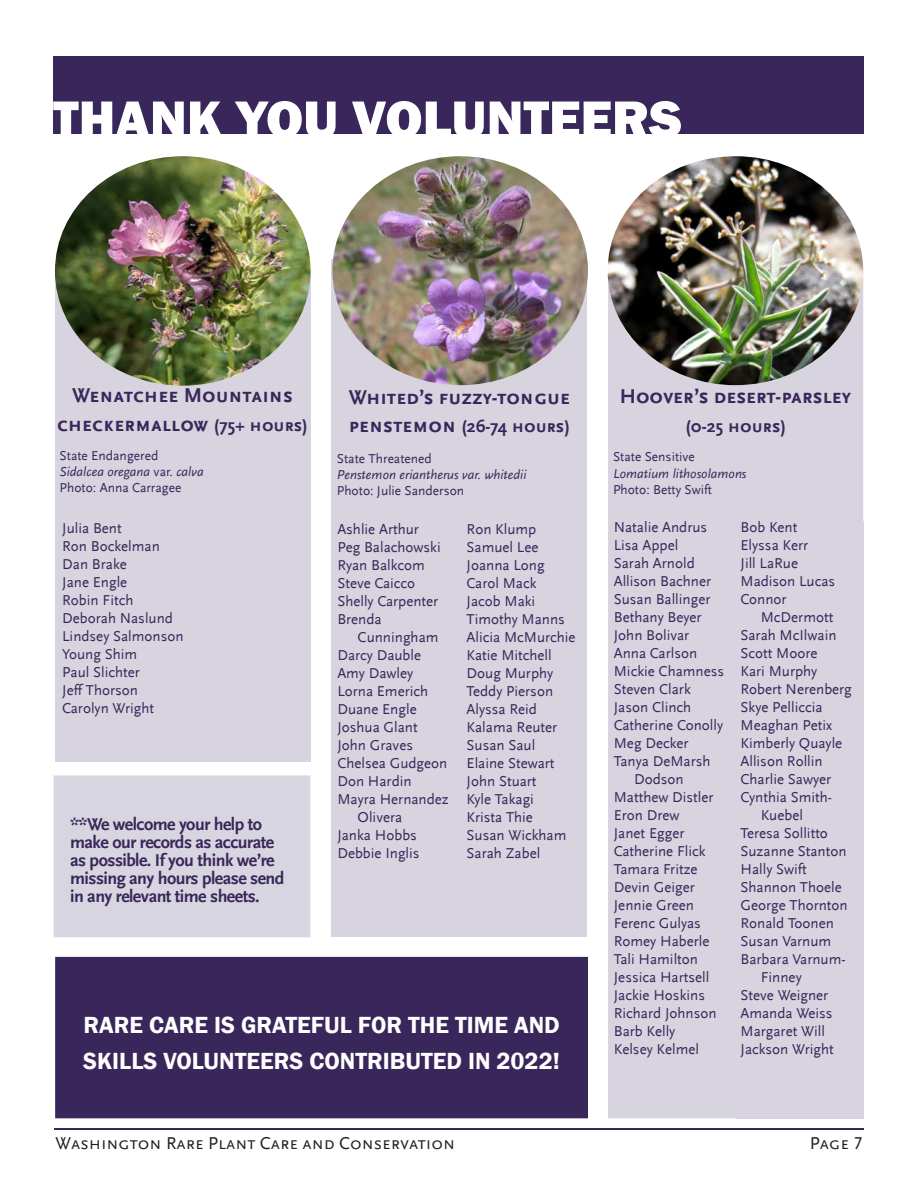
<style>
.page{position:relative;width:918px;height:1188px;background:#fff}
.page>*{position:absolute;margin:0;border:0;box-sizing:border-box;transform-origin:0 0}
.t1{font:800 54px "Franklin Gothic";color:#fff}
.article_header{font:600 24px/36px "Franklin Gothic";color:#fff}
.donation_amount{font:700 21px/28.5px "Scala Sans Sc Offc";color:#39275b;text-align:center}
.white_photo_credit{font:700 18px/18px "Scala Sans";letter-spacing:-.03em;color:#39275b}
.t2{font:18px "Scala Sans LF Caps";color:#231f20}
.donation_amount-2{font:700 18px "Scala Sans Sc Offc";color:#39275b}
.Donors_w_indent{font:15px/18px "Scala Sans LF";color:#39275b}
.black_photo_credit{font:13.5px "Scala Sans";color:#39275b}
.black_photo_credit-2{font:italic 13.5px "Scala Sans";color:#39275b}
.s1{font-size:18px}
.s2{font-size:21px}
.s3{font-style:normal}
</style>
<div class="page">
<hr style="left:54px;top:1128px;width:810px;height:1px;background:#39275b">
<div style="left:53px;top:56px;width:810px;height:78px;background:#39275b"></div>
<div style="left:63px;top:965px;width:517px;height:145px;background:#39275b"></div>
<div style="left:55px;top:957px;width:533px;height:161px;border:16px solid #39275b"></div>
<div style="left:608px;top:269px;width:255px;height:849px;background:#d7d4df"></div>
<div style="left:737px;top:521px;width:127px;height:597px;background:#d7d4df"></div>
<img style="left:608px;top:156px;width:255px;height:229px">
<div style="left:332px;top:259px;width:255px;height:678px;background:#d7d4df"></div>
<img style="left:332px;top:156px;width:256px;height:229px">
<div style="left:55px;top:269px;width:255px;height:493px;background:#d7d4df"></div>
<img style="left:55px;top:156px;width:256px;height:230px">
<div style="left:62px;top:784px;width:240px;height:145px;background:#d7d5df"></div>
<div style="left:54px;top:776px;width:256px;height:161px;border:16px solid #d7d5df"></div>
<p class="t1" style="left:53px;top:84px;width:630px">THANK YOU VOLUNTEERS</p>
<p class="donation_amount" style="left:57px;top:381px;width:252px">Wenatchee Mountains checkermallow <span class="s1">(75+ hours)</span></p>
<p class="donation_amount" style="left:349px;top:383px;width:223px">Whited’s fuzzy-tongue</p>
<p class="donation_amount-2" style="left:349px;top:416px;width:223px"><span class="s2">penstemon</span> (26-74 hours)</p>
<p class="donation_amount" style="left:620px;top:383px;width:233px">Hoover’s desert-parsley</p>
<p class="donation_amount-2" style="left:686px;top:416px;width:102px">(0-25 hours)</p>
<p class="black_photo_credit" style="left:60px;top:448px;width:100px">State Endangered</p>
<p class="black_photo_credit-2" style="left:60px;top:464px;width:146px">Sidalcea oregana <span class="s3">var.</span> calva</p>
<p class="black_photo_credit" style="left:60px;top:480px;width:123px">Photo: Anna Carragee</p>
<p class="Donors_w_indent" style="left:62px;top:519px;width:61px">Julia Bent</p>
<p class="Donors_w_indent" style="left:62px;top:537px;width:99px">Ron Bockelman</p>
<p class="Donors_w_indent" style="left:62px;top:555px;width:66px">Dan Brake</p>
<p class="Donors_w_indent" style="left:62px;top:573px;width:67px">Jane Engle</p>
<p class="Donors_w_indent" style="left:62px;top:591px;width:73px">Robin Fitch</p>
<p class="Donors_w_indent" style="left:62px;top:609px;width:112px">Deborah Naslund</p>
<p class="Donors_w_indent" style="left:62px;top:627px;width:123px">Lindsey Salmonson</p>
<p class="Donors_w_indent" style="left:62px;top:645px;width:77px">Young Shim</p>
<p class="Donors_w_indent" style="left:62px;top:663px;width:79px">Paul Slichter</p>
<p class="Donors_w_indent" style="left:62px;top:681px;width:77px">Jeff Thorson</p>
<p class="Donors_w_indent" style="left:62px;top:699px;width:93px">Carolyn Wright</p>
<p class="white_photo_credit" style="left:70px;top:816px;width:216px">**We welcome your help to make our records as accurate as possible. If you think we’re missing any hours please send in any relevant time sheets.</p>
<p class="black_photo_credit" style="left:337px;top:451px;width:96px">State Threatened</p>
<p class="black_photo_credit-2" style="left:337px;top:467px;width:191px">Penstemon eriantherus var. whitedii</p>
<p class="black_photo_credit" style="left:337px;top:483px;width:129px">Photo: Julie Sanderson</p>
<p class="Donors_w_indent" style="left:337px;top:520px;width:83px">Ashlie Arthur</p>
<p class="Donors_w_indent" style="left:337px;top:538px;width:105px">Peg Balachowski</p>
<p class="Donors_w_indent" style="left:337px;top:556px;width:89px">Ryan Balkcom</p>
<p class="Donors_w_indent" style="left:337px;top:574px;width:79px">Steve Caicco</p>
<p class="Donors_w_indent" style="left:337px;top:592px;width:102px">Shelly Carpenter</p>
<p class="Donors_w_indent" style="left:358px;top:610px;width:82px;text-indent:-20px">Brenda<br>Cunningham</p>
<p class="Donors_w_indent" style="left:337px;top:646px;width:85px">Darcy Dauble</p>
<p class="Donors_w_indent" style="left:337px;top:664px;width:77px">Amy Dawley</p>
<p class="Donors_w_indent" style="left:337px;top:682px;width:92px">Lorna Emerich</p>
<p class="Donors_w_indent" style="left:337px;top:700px;width:81px">Duane Engle</p>
<p class="Donors_w_indent" style="left:337px;top:718px;width:82px">Joshua Glant</p>
<p class="Donors_w_indent" style="left:337px;top:736px;width:77px">John Graves</p>
<p class="Donors_w_indent" style="left:337px;top:754px;width:111px">Chelsea Gudgeon</p>
<p class="Donors_w_indent" style="left:337px;top:772px;width:76px">Don Hardin</p>
<p class="Donors_w_indent" style="left:358px;top:790px;width:93px;text-indent:-20px">Mayra Hernandez<br>Olivera</p>
<p class="Donors_w_indent" style="left:337px;top:826px;width:81px">Janka Hobbs</p>
<p class="Donors_w_indent" style="left:337px;top:844px;width:84px">Debbie Inglis</p>
<p class="Donors_w_indent" style="left:467px;top:520px;width:111px">Ron Klump<br>Samuel Lee<br>Joanna Long<br>Carol Mack<br>Jacob Maki<br>Timothy Manns<br>Alicia McMurchie<br>Katie Mitchell<br>Doug Murphy<br>Teddy Pierson<br>Alyssa Reid<br>Kalama Reuter<br>Susan Saul<br>Elaine Stewart<br>John Stuart<br>Kyle Takagi<br>Krista Thie<br>Susan Wickham<br>Sarah Zabel</p>
<p class="article_header" style="left:83px;top:1007px;width:478px">RARE CARE IS GRATEFUL FOR THE TIME AND<br>SKILLS VOLUNTEERS CONTRIBUTED IN 2022!</p>
<p class="black_photo_credit" style="left:613px;top:450px;width:83px">State Sensitive</p>
<p class="black_photo_credit-2" style="left:613px;top:466px;width:135px">Lomatium lithosolamons</p>
<p class="black_photo_credit" style="left:613px;top:482px;width:101px">Photo: Betty Swift</p>
<p class="Donors_w_indent" style="left:614px;top:519px;width:95px">Natalie Andrus</p>
<p class="Donors_w_indent" style="left:614px;top:537px;width:66px">Lisa Appel</p>
<p class="Donors_w_indent" style="left:614px;top:555px;width:82px">Sarah Arnold</p>
<p class="Donors_w_indent" style="left:614px;top:573px;width:99px">Allison Bachner</p>
<p class="Donors_w_indent" style="left:614px;top:591px;width:98px">Susan Ballinger</p>
<p class="Donors_w_indent" style="left:614px;top:609px;width:89px">Bethany Beyer</p>
<p class="Donors_w_indent" style="left:614px;top:627px;width:77px">John Bolivar</p>
<p class="Donors_w_indent" style="left:614px;top:645px;width:85px">Anna Carlson</p>
<p class="Donors_w_indent" style="left:614px;top:663px;width:112px">Mickie Chamness</p>
<p class="Donors_w_indent" style="left:614px;top:681px;width:79px">Steven Clark</p>
<p class="Donors_w_indent" style="left:614px;top:699px;width:79px">Jason Clinch</p>
<p class="Donors_w_indent" style="left:614px;top:717px;width:111px">Catherine Conolly</p>
<p class="Donors_w_indent" style="left:614px;top:735px;width:76px">Meg Decker</p>
<p class="Donors_w_indent" style="left:614px;top:753px;width:98px;text-align:center">Tanya DeMarsh<br>Dodson</p>
<p class="Donors_w_indent" style="left:614px;top:789px;width:101px">Matthew Distler</p>
<p class="Donors_w_indent" style="left:614px;top:807px;width:67px">Eron Drew</p>
<p class="Donors_w_indent" style="left:614px;top:825px;width:72px">Janet Egger</p>
<p class="Donors_w_indent" style="left:614px;top:843px;width:93px">Catherine Flick</p>
<p class="Donors_w_indent" style="left:614px;top:861px;width:85px">Tamara Fritze</p>
<p class="Donors_w_indent" style="left:614px;top:879px;width:83px">Devin Geiger</p>
<p class="Donors_w_indent" style="left:614px;top:897px;width:82px">Jennie Green</p>
<p class="Donors_w_indent" style="left:614px;top:915px;width:89px">Ferenc Gulyas</p>
<p class="Donors_w_indent" style="left:614px;top:933px;width:97px">Romey Haberle</p>
<p class="Donors_w_indent" style="left:614px;top:951px;width:86px">Tali Hamilton</p>
<p class="Donors_w_indent" style="left:614px;top:969px;width:97px">Jessica Hartsell</p>
<p class="Donors_w_indent" style="left:614px;top:987px;width:93px">Jackie Hoskins</p>
<p class="Donors_w_indent" style="left:614px;top:1005px;width:104px">Richard Johnson</p>
<p class="Donors_w_indent" style="left:614px;top:1023px;width:63px">Barb Kelly</p>
<p class="Donors_w_indent" style="left:614px;top:1041px;width:87px">Kelsey Kelmel</p>
<p class="Donors_w_indent" style="left:741px;top:519px;width:58px">Bob Kent</p>
<p class="Donors_w_indent" style="left:741px;top:537px;width:69px">Elyssa Kerr</p>
<p class="Donors_w_indent" style="left:741px;top:555px;width:59px">Jill LaRue</p>
<p class="Donors_w_indent" style="left:741px;top:573px;width:96px">Madison Lucas</p>
<p class="Donors_w_indent" style="left:761px;top:591px;width:74px;text-indent:-20px">Connor<br>McDermott</p>
<p class="Donors_w_indent" style="left:741px;top:627px;width:98px">Sarah McIlwain</p>
<p class="Donors_w_indent" style="left:741px;top:645px;width:78px">Scott Moore</p>
<p class="Donors_w_indent" style="left:741px;top:663px;width:78px">Kari Murphy</p>
<p class="Donors_w_indent" style="left:741px;top:681px;width:113px">Robert Nerenberg</p>
<p class="Donors_w_indent" style="left:741px;top:699px;width:84px">Skye Pelliccia</p>
<p class="Donors_w_indent" style="left:741px;top:717px;width:93px">Meaghan Petix</p>
<p class="Donors_w_indent" style="left:741px;top:735px;width:103px">Kimberly Quayle</p>
<p class="Donors_w_indent" style="left:741px;top:753px;width:84px">Allison Rollin</p>
<p class="Donors_w_indent" style="left:741px;top:771px;width:92px">Charlie Sawyer</p>
<p class="Donors_w_indent" style="left:741px;top:789px;width:93px;text-align:center">Cynthia Smith-<br>Kuebel</p>
<p class="Donors_w_indent" style="left:741px;top:825px;width:89px">Teresa Sollitto</p>
<p class="Donors_w_indent" style="left:741px;top:843px;width:108px">Suzanne Stanton</p>
<p class="Donors_w_indent" style="left:741px;top:861px;width:68px">Hally Swift</p>
<p class="Donors_w_indent" style="left:741px;top:879px;width:103px">Shannon Thoele</p>
<p class="Donors_w_indent" style="left:741px;top:897px;width:109px">George Thornton</p>
<p class="Donors_w_indent" style="left:741px;top:915px;width:95px">Ronald Toonen</p>
<p class="Donors_w_indent" style="left:741px;top:933px;width:92px">Susan Varnum</p>
<p class="Donors_w_indent" style="left:761px;top:951px;width:86px;text-indent:-20px">Barbara Varnum-<br>Finney</p>
<p class="Donors_w_indent" style="left:741px;top:987px;width:89px">Steve Weigner</p>
<p class="Donors_w_indent" style="left:741px;top:1005px;width:94px">Amanda Weiss</p>
<p class="Donors_w_indent" style="left:741px;top:1023px;width:86px">Margaret Will</p>
<p class="Donors_w_indent" style="left:741px;top:1041px;width:95px">Jackson Wright</p>
<p class="t2" style="left:56px;top:1133px;width:401px">Washington Rare Plant Care and Conservation</p>
<p class="t2" style="left:810px;top:1133px;width:54px">Page 7</p>
</div>
